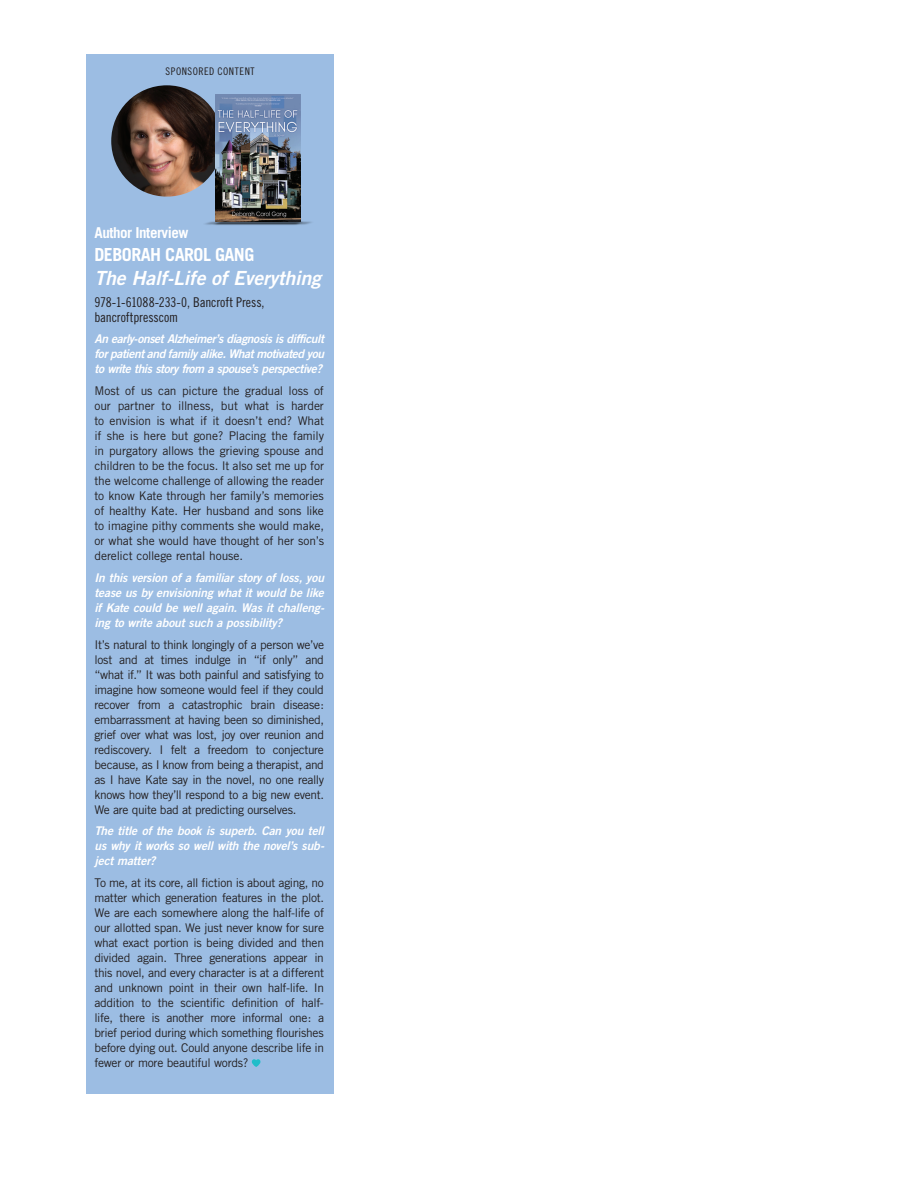
<style>
.page{position:relative;width:918px;height:1188px;background:#fff}
.page>*{position:absolute;margin:0;border:0;box-sizing:border-box;transform-origin:0 0}
.t1{font:italic 19.5px "Trade Gothic Bold Two";letter-spacing:-.005em;color:#fff}
.t2{font:700 18px "Trade Gothic";letter-spacing:-.03em;color:#fff}
.t3{font:700 15px "Trade Gothic";letter-spacing:-.03em;color:#fff}
.t4{font:13.5px/15px "Trade Gothic Cond Eighteen";letter-spacing:-.005em;color:#231f20}
.t5{font:12px/15px "Trade Gothic";letter-spacing:-.025em;color:#231f20;text-align:justify}
.t6{font:italic 12px/15px "Trade Gothic Bold Two";letter-spacing:-.02em;color:#fff;text-align:justify}
.t7{font:10.5px "Trade Gothic Cond Eighteen";letter-spacing:.05em;color:#231f20}
</style>
<div class="page">
<div style="left:86px;top:54px;width:248px;height:1040px;background:#9cbde3"></div>
<svg style="left:252px;top:1059px;width:8px;height:8px"></svg>
<img style="left:205px;top:200px;width:107px;height:25px">
<img style="left:111px;top:85px;width:112px;height:112px;border-radius:56px">
<img style="left:215px;top:95px;width:85px;height:127px">
<p class="t7" style="left:166px;top:65px;width:91px">SPONSORED CONTENT</p>
<p class="t3" style="left:94px;top:224px;width:96px">Author Interview</p>
<h2 class="t2" style="left:94px;top:243px;width:161px">DEBORAH CAROL GANG</h2>
<h1 class="t1" style="left:94px;top:266px;width:228px">The Half-Life of Everything</h1>
<p class="t4" style="left:94px;top:294px;width:172px">978-1-61088-233-0, Bancroft Press, bancroftpresscom</p>
<p class="t6" style="left:94px;top:331px;width:231px">An early-onset Alzheimer’s diagnosis is difficult for patient and family alike. What motivated you to write this story from a spouse’s perspective?</p>
<p class="t5" style="left:94px;top:383px;width:231px">Most of us can picture the gradual loss of our partner to illness, but what is harder to envision is what if it doesn’t end? What if she is here but gone? Placing the family in purgatory allows the grieving spouse and children to be the focus. It also set me up for the welcome challenge of allowing the reader to know Kate through her family’s memories of healthy Kate. Her husband and sons like to imagine pithy comments she would make, or what she would have thought of her son’s derelict college rental house.</p>
<p class="t6" style="left:94px;top:570px;width:231px">In this version of a familiar story of loss, you tease us by envisioning what it would be like if Kate could be well again. Was it challeng&shy;ing to write about such a possibility?</p>
<p class="t5" style="left:94px;top:637px;width:231px">It’s natural to think longingly of a person we’ve lost and at times indulge in “if only” and “what if.” It was both painful and satisfying to imagine how someone would feel if they could recover from a catastrophic brain disease: embarrassment at having been so diminished, grief over what was lost, joy over reunion and rediscovery. I felt a freedom to conjecture because, as I know from being a therapist, and as I have Kate say in the novel, no one really knows how they’ll respond to a big new event.<br>We are quite bad at predicting ourselves.</p>
<p class="t6" style="left:94px;top:823px;width:231px">The title of the book is superb. Can you tell us why it works so well with the novel’s sub&shy;ject matter?</p>
<p class="t5" style="left:94px;top:875px;width:231px">To me, at its core, all fiction is about aging, no matter which generation features in the plot.<br>We are each somewhere along the half-life of our allotted span. We just never know for sure what exact portion is being divided and then divided again. Three generations appear in this novel, and every character is at a different and unknown point in their own half-life. In addition to the scientific definition of half&shy;life, there is another more informal one: a brief period during which something flourishes before dying out. Could anyone describe life in fewer or more beautiful words?</p>
</div>
